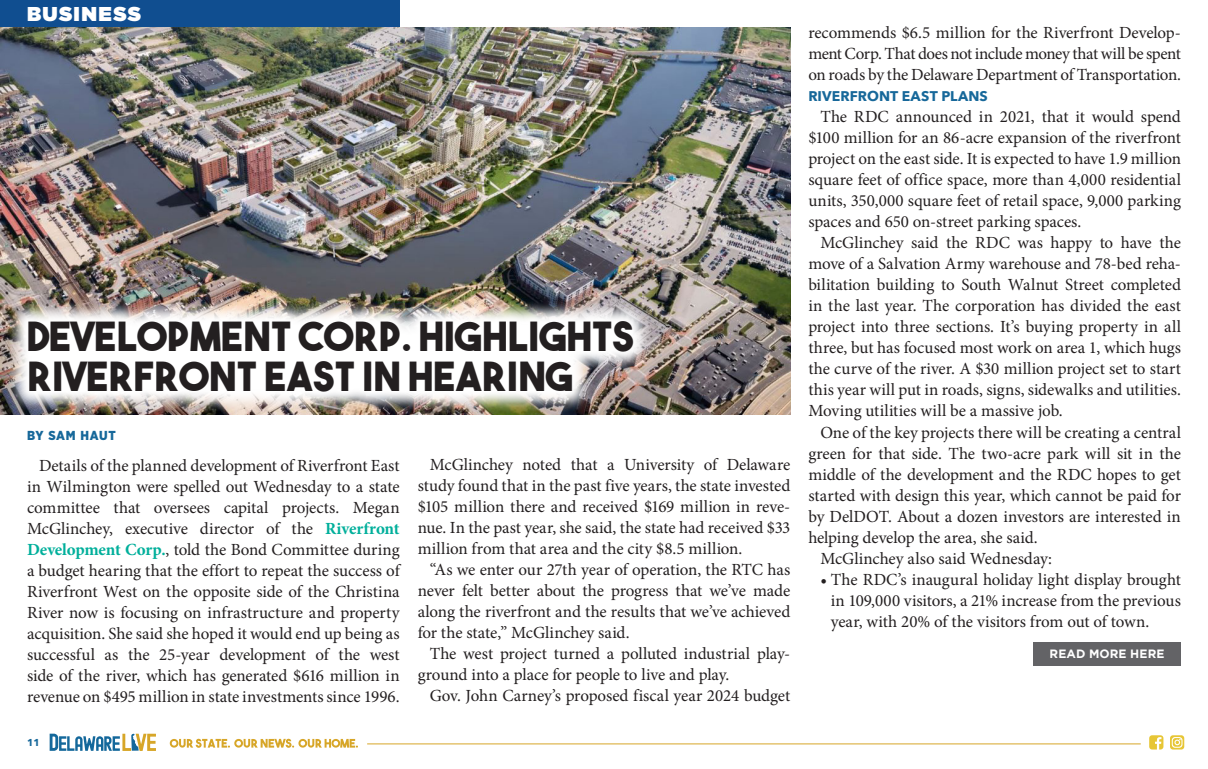
<style>
.page{position:relative;width:1208px;height:769px;background:#fff}
.page>*{position:absolute;margin:0;border:0;box-sizing:border-box;transform-origin:0 0}
.t1{font:40px/40px "The Bold Font";letter-spacing:.01em;color:#231f20}
.t2{font:900 20px "Gotham";letter-spacing:.065em;color:#fff}
.body_copy{font:17px/21px "Minion Pro";letter-spacing:-.005em;color:#231f20;text-align:justify}
.t3{font:700 14px "Avenir Next";letter-spacing:.005em;color:#17689a}
.t4{font:900 13px "Gotham Narrow";letter-spacing:.055em;color:#17689a}
.t5{font:700 12px "Gotham";letter-spacing:.01em;color:#fff}
.t6{font:700 10px "Avenir Next";color:#17689a}
.s1{font-weight:700;color:#00af9b}
</style>
<div class="page">
<div style="left:0;top:0;width:399px;height:27px;background:#104e90"></div>
<svg style="left:50px;top:733px;width:106px;height:17px"></svg>
<svg style="left:170px;top:738px;width:188px;height:9px"></svg>
<hr style="left:367px;top:743px;width:773px;height:1px;background:#d7a628">
<svg style="left:1149px;top:735px;width:14px;height:14px"></svg>
<svg style="left:1170px;top:735px;width:14px;height:14px"></svg>
<img style="left:0;top:27px;width:790px;height:387px">
<img style="left:7px;top:300px;width:647px;height:113px">
<div style="left:1033px;top:641px;width:147px;height:24px;background:#636366"></div>
<p class="t2" style="left:27px;top:0;width:116px">BUSINESS</p>
<p class="t1" style="left:27px;top:315px;width:608px">DEVELOPMENT CORP. HIGHLIGHTS<br>RIVERFRONT EAST IN HEARING</p>
<p class="t4" style="left:27px;top:427px;width:90px">BY SAM HAUT</p>
<p class="body_copy" style="left:27px;top:455px;width:374px;text-indent:12px">Details of the planned development of Riverfront East in Wilmington were spelled out Wednesday to a state committee that oversees capital projects. Megan McGlinchey, executive director of the <span class="s1">Riverfront Development Corp.</span>, told the Bond Committee during a budget hearing that the effort to repeat the success of Riverfront West on the opposite side of the Christina River now is focusing on infrastructure and property acquisition. She said she hoped it would end up being as successful as the 25-year development of the west side of the river, which has generated $616 million in revenue on $495 million in state investments since 1996.</p>
<p class="body_copy" style="left:417px;top:453px;width:374px;text-indent:12px">McGlinchey noted that a University of Delaware study found that in the past five years, the state invested $105 million there and received $169 million in reve&shy;nue. In the past year, she said, the state had received $33 million from that area and the city $8.5 million.</p>
<p class="body_copy" style="left:417px;top:558px;width:374px;text-indent:12px">“As we enter our 27th year of operation, the RTC has never felt better about the progress that we’ve made along the riverfront and the results that we’ve achieved for the state,” McGlinchey said.</p>
<p class="body_copy" style="left:417px;top:642px;width:374px;text-indent:12px">The west project turned a polluted industrial play&shy;ground into a place for people to live and play.</p>
<p class="body_copy" style="left:429px;top:684px;width:362px">Gov. John Carney’s proposed fiscal year 2024 budget</p>
<p class="t6" style="left:27px;top:733px;width:14px">11</p>
<p class="body_copy" style="left:808px;top:22px;width:374px">recommends $6.5 million for the Riverfront Develop&shy;ment Corp. That does not include money that will be spent on roads by the Delaware Department of Transportation.</p>
<p class="t3" style="left:808px;top:84px;width:181px">RIVERFRONT EAST PLANS</p>
<p class="body_copy" style="left:808px;top:106px;width:374px;text-indent:12px">The RDC announced in 2021, that it would spend $100 million for an 86-acre expansion of the riverfront project on the east side. It is expected to have 1.9 million square feet of office space, more than 4,000 residential units, 350,000 square feet of retail space, 9,000 parking spaces and 650 on-street parking spaces.</p>
<p class="body_copy" style="left:808px;top:232px;width:374px;text-indent:12px">McGlinchey said the RDC was happy to have the move of a Salvation Army warehouse and 78-bed reha&shy;bilitation building to South Walnut Street completed in the last year. The corporation has divided the east project into three sections. It’s buying property in all three, but has focused most work on area 1, which hugs the curve of the river. A $30 million project set to start this year will put in roads, signs, sidewalks and utilities.<br>Moving utilities will be a massive job.</p>
<p class="body_copy" style="left:808px;top:421px;width:374px;text-indent:12px">One of the key projects there will be creating a central green for that side. The two-acre park will sit in the middle of the development and the RDC hopes to get started with design this year, which cannot be paid for by DelDOT. About a dozen investors are interested in helping develop the area, she said.</p>
<p class="body_copy" style="left:820px;top:547px;width:233px">McGlinchey also said Wednesday:</p>
<p class="body_copy" style="left:830px;top:568px;width:351px;text-indent:-10px">• The RDC’s inaugural holiday light display brought in 109,000 visitors, a 21% increase from the previous year, with 20% of the visitors from out of town.</p>
<p class="t5" style="left:1049px;top:646px;width:116px">READ MORE HERE</p>
</div>
